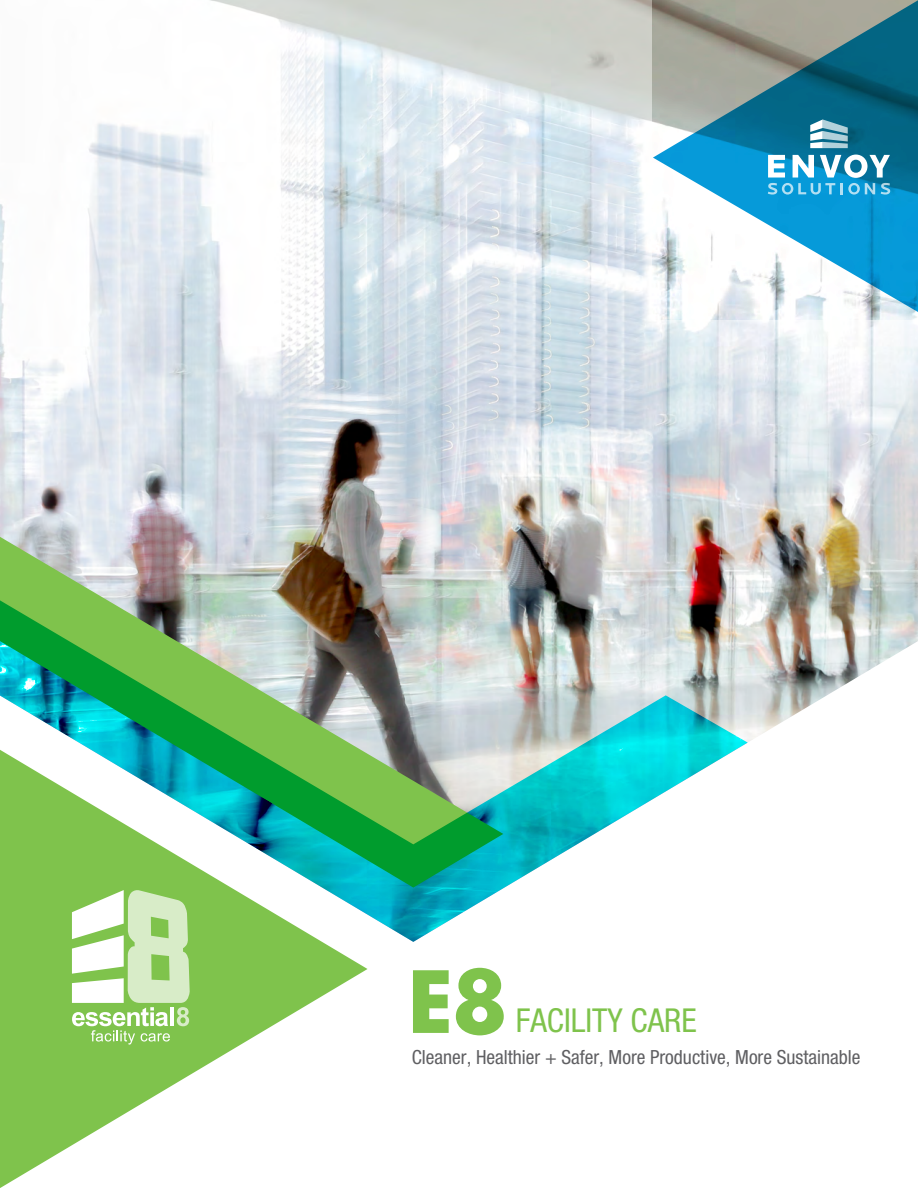
<style>
.page{position:relative;width:918px;height:1188px;background:#fff}
.page>*{position:absolute;margin:0;border:0;box-sizing:border-box;transform-origin:0 0}
.t1{font:700 83.1px "Futura Std";color:#7fc34c}
.t2{font:condensed 33px "Helvetica Neue LT Pro";color:#7fc34c}
.t3{font:condensed 19.5px "Helvetica Neue LT Pro";color:#5f5f62}
</style>
<div class="page">
<img style="left:0;top:0;width:918px;height:742px">
<img style="left:0;top:537px;width:503px;height:19px">
<img style="left:0;top:556px;width:748px;height:386px">
<svg style="left:0;top:750px;width:368px;height:438px;fill:#7fc34c"></svg>
<svg style="left:72px;top:890px;width:118px;height:155px"></svg>
<svg style="left:653px;top:0;width:265px;height:319px"></svg>
<svg style="left:768px;top:155px;width:122px;height:40px"></svg>
<svg style="left:810px;top:119px;width:38px;height:29px"></svg>
<hr style="left:0;top:1126px;width:1px;height:62px;background:#78d64b">
<svg style="left:0;top:1114px;width:1px;height:28px"></svg>
<h1 class="t1" style="left:408px;top:947px;width:102px">E8</h1>
<h2 class="t2" style="left:516px;top:1001px;width:182px">FACILITY CARE</h2>
<p class="t3" style="left:412px;top:1046px;width:450px">Cleaner, Healthier + Safer, More Productive, More Sustainable</p>
</div>
